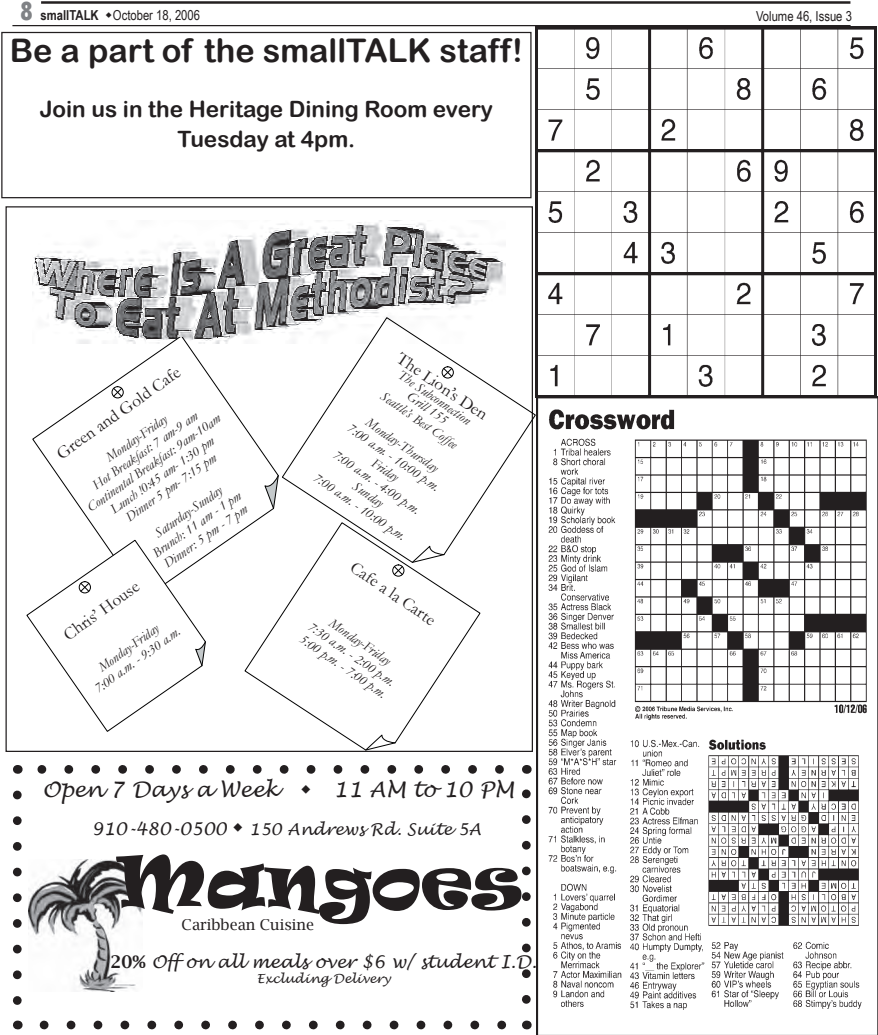
<style>
.page{position:relative;width:878px;height:1035px;background:#fff}
.page>*{position:absolute;margin:0;border:0;box-sizing:border-box;transform-origin:0 0}
.t1{font:70px "Ravie";color:#231f20}
.t2{font:32.5px "Arial Rounded MT Bold";color:#231f20}
.t3{font:22.5px/30px "Arial Rounded MT Bold";color:#231f20;text-align:center}
.t4{font:italic 21.25px "Lucida Handwriting";color:#231f20}
.t5{font:17.5px "Garamond";color:#231f20}
.t6{font:italic 17.5px "Lucida Handwriting";color:#231f20}
.t7{font:italic 16.25px "Lucida Handwriting";color:#231f20}
.t8{font:15px "Lucida Bright";color:#231f20}
.t9{font:italic 13.75px/15px "Garamond";color:#231f20;text-align:center}
.t10{font:13.75px "Arial Narrow";color:#231f20}
.t11{font:italic 12.5px "Lucida Handwriting";color:#231f20}
.s1{font-family:"Tw Cen";font-weight:800;font-stretch:condensed;font-size:27.5px;color:#808285}
.s2{font-weight:700}
.s3{font-family:"Lucida Bright";font-weight:600;font-style:normal}
</style>
<div class="page">
<hr style="left:12px;top:25px;width:838px;height:1px;background:#231f20">
<hr style="left:41px;top:1px;width:809px;height:3px;background:#231f20">
<svg style="left:13px;top:795px;width:9px;height:210px"></svg>
<svg style="left:44px;top:1021px;width:463px;height:8px"></svg>
<svg style="left:522px;top:789px;width:8px;height:210px"></svg>
<svg style="left:37px;top:765px;width:462px;height:9px"></svg>
<img style="left:29px;top:860px;width:113px;height:131px">
<img style="left:536px;top:396px;width:342px;height:639px">
<img style="left:535px;top:26px;width:341px;height:371px">
<img style="left:32px;top:221px;width:473px;height:117px">
<svg style="left:32px;top:338px;width:247px;height:218px"></svg>
<svg style="left:264px;top:475px;width:15px;height:34px"></svg>
<svg style="left:281px;top:317px;width:254px;height:245px"></svg>
<svg style="left:244px;top:522px;width:237px;height:229px"></svg>
<svg style="left:365px;top:734px;width:31px;height:17px"></svg>
<div style="left:112px;top:386px;width:12px;height:12px;border:1px solid #000;border-radius:50%"></div>
<svg style="left:112px;top:387px;width:11px;height:11px"></svg>
<div style="left:441px;top:366px;width:13px;height:13px;border:1px solid #000;border-radius:50%"></div>
<svg style="left:442px;top:367px;width:11px;height:11px"></svg>
<svg style="left:26px;top:540px;width:180px;height:191px"></svg>
<div style="left:392px;top:565px;width:12px;height:12px;border:1px solid #000;border-radius:50%"></div>
<svg style="left:393px;top:565px;width:10px;height:11px"></svg>
<div style="left:1px;top:32px;width:530px;height:166px;border:1px solid #231f20"></div>
<p class="t10" style="left:20px;top:6px;width:182px"><span class="s1">8</span> <span class="s2">smallTALK</span> October 18, 2006</p>
<p class="t10" style="left:756px;top:6px;width:97px">Volume 46, Issue 3</p>
<p class="t2" style="left:10px;top:31px;width:514px">Be a part of the smallTALK staff!</p>
<p class="t3" style="left:40px;top:94px;width:455px">Join us in the Heritage Dining Room every<br>Tuesday at 4pm.</p>
<p class="t5" style="left:51px;top:445px;width:149px;rotate:-35deg">Green and Gold Cafe</p>
<p class="t9" style="left:66px;top:478px;width:161px;rotate:-35deg">Monday-Friday<br>Hot Breakfast: 7 am-9 am<br>Continental Breakfast: 9am-10am<br>Lunch !0:45 am- 1:30 pm<br>Dinner 5 pm- 7:15 pm</p>
<p class="t9" style="left:141px;top:535px;width:106px;rotate:-35deg">Saturday-Sunday<br>Brunch: 11 am - 1 pm<br>Dinner: 5 pm - 7 pm</p>
<p class="t5" style="left:58px;top:627px;width:90px;rotate:-36deg">Chris’ House</p>
<p class="t9" style="left:82px;top:672px;width:104px;rotate:-36deg">Monday-Friday<br>7:00 a.m. - 9:30 a.m.</p>
<p class="t5" style="left:405px;top:347px;width:107px;rotate:34deg">The Lion’s Den</p>
<p class="t9" style="left:405px;top:360px;width:92px;line-height:27.5px;text-align:left;rotate:34deg">The Subconnection<br>Seattle’s Best Coffee</p>
<p class="t9" style="left:413px;top:388px;width:47px;rotate:34deg">Grill 155</p>
<p class="t9" style="left:361px;top:408px;width:110px;rotate:34deg">Monday-Thursday<br>7:00 a.m. - 10:00 p.m.<br>Friday<br>7:00 a.m. - 4:00 p.m.<br>Sunday<br>7:00 a.m. - 10:00 p.m.</p>
<p class="t5" style="left:358px;top:556px;width:101px;rotate:34deg">Cafe a la Carte</p>
<p class="t9" style="left:322px;top:607px;width:104px;rotate:34deg">Monday-Friday<br>7:30 a.m. - 2:00 p.m.</p>
<p class="t9" style="left:305px;top:631px;width:103px;rotate:34deg">5:00 p.m. - 7:00 p.m.</p>
<p class="t4" style="left:42px;top:776px;width:238px">Open 7 Days a Week</p>
<p class="t4" style="left:333px;top:776px;width:182px">11 AM to 10 PM</p>
<p class="t6" style="left:92px;top:818px;width:136px">910-480-0500</p>
<p class="t7" style="left:249px;top:819px;width:234px">150 Andrews Rd. Suite 5A</p>
<p class="t1" style="left:117px;top:833px;width:408px">Mangoes</p>
<p class="t6" style="left:110px;top:951px;width:427px"><span class="s3">20%</span> Off on all meals over $6 w/ student I.D.</p>
<p class="t11" style="left:257px;top:971px;width:135px">Excluding Delivery</p>
<p class="t8" style="left:181px;top:916px;width:134px">Caribbean Cuisine</p>
</div>
